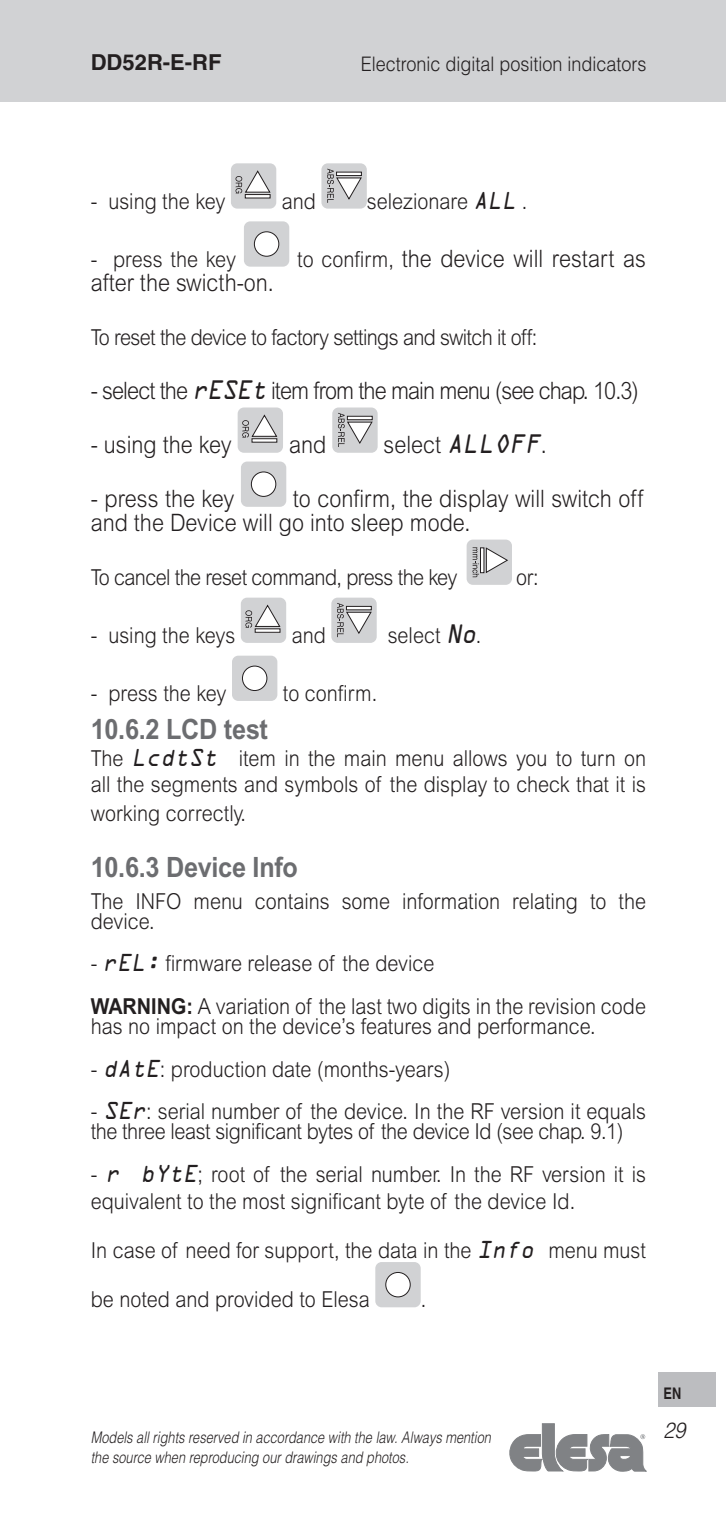
<style>
.page{position:relative;width:726px;height:1520px;background:#fff}
.page>*{position:absolute;margin:0;border:0;box-sizing:border-box;transform-origin:0 0}
.TESTO{font:700 28px "Arial MT Std";letter-spacing:-.01em;color:#6c6d70;scale:.9 1}
.TESTO_SPAZIO_DOPO{font:300 24px/24px "Arial MT Std";color:#231f20;scale:.9 1}
.TESTO_SPAZIO_DOPO-2{font:300 24px "Arial MT Std";letter-spacing:-.04em;color:#231f20;scale:.9 1}
.TESTO-2{font:300 22px/26.4px "Arial MT Std";color:#231f20;scale:.9 1}
.TESTO-3{font:300 22px/20px "Arial MT Std";letter-spacing:-.02em;color:#231f20;scale:.9 1}
.TESTO_SPAZIO_DOPO-3{font:300 22px "Arial MT Std";letter-spacing:-.03em;color:#231f20;scale:.9 1}
.TESTO_SPAZIO_DOPO-4{font:300 22px "Arial MT Std";color:#231f20;scale:.9 1}
.t1{font:700 22px "Helvetica LT Std";color:#231f20}
.t2{font:italic 300 22px "Helvetica LT Std";color:#231f20;scale:.9 1}
.t3{font:300 20px "Helvetica LT Std";color:#231f20;scale:.9 1}
.t4{font:italic 300 16px/19.2px "Helvetica LT Std";color:#231f20;scale:.8 1}
.t5{font:700 16px "Helvetica LT Std";color:#231f20;scale:.8 1}
.s1{font-family:"OCRA Std";font-weight:400;font-style:italic}
.s2{font-size:22px}
.s3{font-family:"OCRA Std";font-weight:400;font-style:italic;font-size:24px}
.s4{font-weight:700}
</style>
<div class="page">
<div style="left:0;top:0;width:726px;height:102px;background:#d1d2d4"></div>
<svg style="left:509px;top:1423px;width:137px;height:48px"></svg>
<div style="left:658px;top:1372px;width:57px;height:34px;background:#bcbdc0"></div>
<div style="left:231px;top:163px;width:45px;height:46px;background:#d1d2d4;border-radius:6px"></div>
<div style="left:245px;top:194px;width:25px;height:4px;border:1px solid #231f20"></div>
<svg style="left:235px;top:170px;width:36px;height:23px"></svg>
<div style="left:321px;top:163px;width:46px;height:46px;background:#d1d2d4;border-radius:6px"></div>
<svg style="left:327px;top:169px;width:35px;height:34px"></svg>
<div style="left:244px;top:221px;width:45px;height:46px;background:#d1d2d4;border-radius:6px"></div>
<div style="left:254px;top:232px;width:25px;height:24px;background:#fff;border-radius:50%"></div>
<div style="left:254px;top:231px;width:25px;height:26px;border:1px solid #231f20;border-radius:50%"></div>
<div style="left:238px;top:407px;width:45px;height:46px;background:#d1d2d4;border-radius:6px"></div>
<div style="left:251px;top:438px;width:26px;height:4px;border:1px solid #231f20"></div>
<svg style="left:242px;top:414px;width:36px;height:24px"></svg>
<div style="left:332px;top:407px;width:45px;height:46px;background:#d1d2d4;border-radius:6px"></div>
<svg style="left:338px;top:413px;width:35px;height:34px"></svg>
<div style="left:241px;top:461px;width:45px;height:46px;background:#d1d2d4;border-radius:6px"></div>
<div style="left:251px;top:472px;width:25px;height:24px;background:#fff;border-radius:50%"></div>
<div style="left:251px;top:471px;width:25px;height:26px;border:1px solid #231f20;border-radius:50%"></div>
<div style="left:466px;top:539px;width:46px;height:46px;background:#d1d2d4;border-radius:6px"></div>
<svg style="left:485px;top:547px;width:23px;height:26px"></svg>
<div style="left:480px;top:547px;width:4px;height:26px;border:1px solid #231f20"></div>
<svg style="left:472px;top:547px;width:7px;height:30px"></svg>
<div style="left:241px;top:597px;width:45px;height:46px;background:#d1d2d4;border-radius:6px"></div>
<hr style="left:255px;top:629px;width:25px;height:3px;background:#fff">
<div style="left:255px;top:628px;width:25px;height:5px;border:1px solid #231f20"></div>
<svg style="left:245px;top:604px;width:36px;height:24px"></svg>
<div style="left:331px;top:597px;width:46px;height:46px;background:#d1d2d4;border-radius:6px"></div>
<svg style="left:337px;top:603px;width:35px;height:34px"></svg>
<div style="left:232px;top:655px;width:45px;height:46px;background:#d1d2d4;border-radius:6px"></div>
<div style="left:242px;top:666px;width:25px;height:24px;background:#fff;border-radius:50%"></div>
<div style="left:242px;top:665px;width:25px;height:26px;border:1px solid #231f20;border-radius:50%"></div>
<div style="left:375px;top:1262px;width:46px;height:45px;background:#d1d2d4;border-radius:6px"></div>
<div style="left:386px;top:1272px;width:24px;height:24px;background:#fff;border-radius:50%"></div>
<div style="left:385px;top:1271px;width:26px;height:26px;border:1px solid #231f20;border-radius:50%"></div>
<p class="t1" style="left:91px;top:48px;width:132px">DD52R-E-RF</p>
<p class="t3" style="left:361px;top:51px;width:319px">Electronic digital position indicators</p>
<p class="TESTO_SPAZIO_DOPO-4" style="left:91px;top:188px;width:151px">- using the key</p>
<p class="TESTO_SPAZIO_DOPO-3" style="left:282px;top:188px;width:39px">and</p>
<p class="TESTO_SPAZIO_DOPO-4" style="left:367px;top:188px;width:180px">selezionare <span class="s1">ALL</span> .</p>
<p class="TESTO_SPAZIO_DOPO-4" style="left:91px;top:246px;width:163px">- press the key</p>
<p class="TESTO_SPAZIO_DOPO" style="left:297px;top:246px;width:389px"><span class="s2">to confirm,</span> the device will restart as</p>
<p class="TESTO_SPAZIO_DOPO" style="left:91px;top:270px;width:205px">after the swicth-on.</p>
<p class="TESTO_SPAZIO_DOPO-3" style="left:91px;top:324px;width:497px">To reset the device to factory settings and switch it off:</p>
<p class="TESTO_SPAZIO_DOPO-2" style="left:91px;top:377px;width:610px">- select the <span class="s1">rESEt</span> item from the main menu (see chap. 10.3)</p>
<p class="TESTO_SPAZIO_DOPO" style="left:91px;top:432px;width:158px">- using the key</p>
<p class="TESTO_SPAZIO_DOPO" style="left:289px;top:432px;width:43px">and</p>
<p class="TESTO_SPAZIO_DOPO" style="left:383px;top:432px;width:183px">se l ect <span class="s1">ALLOFF</span>.</p>
<p class="TESTO_SPAZIO_DOPO" style="left:91px;top:486px;width:161px">- press the key</p>
<p class="TESTO_SPAZIO_DOPO" style="left:91px;top:486px;width:615px;text-indent:202px">to confirm, the display will switch off and the Device will go into sleep mode.</p>
<p class="TESTO_SPAZIO_DOPO-3" style="left:91px;top:564px;width:409px">To cancel the reset command, press the key</p>
<p class="TESTO_SPAZIO_DOPO-3" style="left:516px;top:564px;width:26px">or:</p>
<p class="TESTO_SPAZIO_DOPO-4" style="left:91px;top:622px;width:162px">- using the keys</p>
<p class="TESTO_SPAZIO_DOPO-3" style="left:292px;top:622px;width:39px">and</p>
<p class="TESTO_SPAZIO_DOPO-3" style="left:388px;top:622px;width:106px">select <span class="s3">No</span>.</p>
<p class="TESTO-2" style="left:91px;top:680px;width:152px">- press the key</p>
<p class="TESTO-2" style="left:283px;top:680px;width:106px">to confirm.</p>
<p class="TESTO" style="left:91px;top:713px;width:198px">10.6.2 LCD test</p>
<p class="TESTO-2" style="left:91px;top:744px;width:618px">The <span class="s1">LcdtSt</span> item in the main menu allows you to turn on all the segments and symbols of the display to check that it is</p>
<p class="TESTO-2" style="left:91px;top:800px;width:174px">working correctly.</p>
<p class="TESTO" style="left:91px;top:851px;width:232px">10.6.3 Device Info</p>
<p class="TESTO-2" style="left:91px;top:891px;width:618px;line-height:20px">The INFO menu contains some information relating to the device.</p>
<p class="TESTO-2" style="left:91px;top:950px;width:383px">- <span class="s1">rEL:</span> firmware release of the device</p>
<p class="TESTO-2" style="left:91px;top:996px;width:618px;line-height:20px"><span class="s4">WARNING:</span> A variation of the last two digits in the revision code has no impact on the device’s features and performance.</p>
<p class="TESTO-2" style="left:91px;top:1055px;width:401px">- <span class="s1">dAtE</span>: production date (months-years)</p>
<p class="TESTO-3" style="left:91px;top:1101px;width:618px">- <span class="s1">SEr</span>: serial number of the device. In the RF version it equals the three least significant bytes of the device Id (see chap. 9.1)</p>
<p class="TESTO-2" style="left:91px;top:1161px;width:618px">- <span class="s1">r bYtE</span>; root of the serial number. In the RF version it is equivalent to the most significant byte of the device Id.</p>
<p class="TESTO-2" style="left:91px;top:1236px;width:618px">In case of need for support, the data in the <span class="s1">Info</span> menu must</p>
<p class="TESTO-2" style="left:91px;top:1286px;width:311px">be noted and provided to Elesa</p>
<p class="TESTO-2" style="left:421px;top:1286px;width:8px">.</p>
<p class="t4" style="left:91px;top:1428px;width:502px">Models all rights reserved in accordance with the law. Always mention the source when reproducing our drawings and photos.</p>
<p class="t5" style="left:663px;top:1383px;width:24px">EN</p>
<p class="t2" style="left:663px;top:1416px;width:26px">29</p>
</div>
